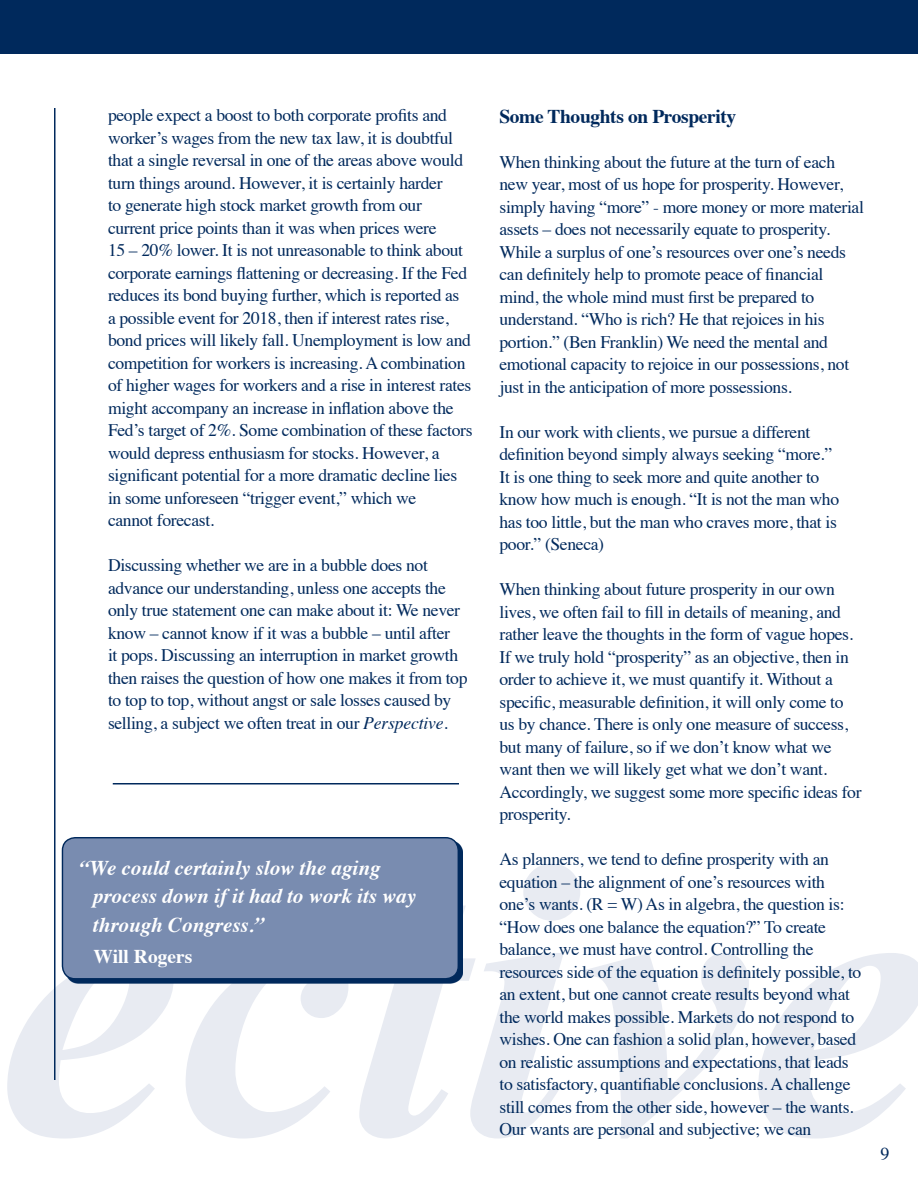
<style>
.page{position:relative;width:918px;height:1188px;background:#fff}
.page>*{position:absolute;margin:0;border:0;box-sizing:border-box;transform-origin:0 0}
.t1{font:italic 700 21px/28.5px "Times";color:#fff}
.t2{font:700 19.5px "Times";letter-spacing:-.02em;color:#00295c}
.t3{font:700 19.5px "Times";color:#fff}
.t4{font:18px "Times";color:#00295c}
.t5{font:17.7px/22.5px "Times";letter-spacing:-.02em;color:#00295c}
.s1{font-style:italic}
</style>
<div class="page">
<svg style="left:7px;top:864px;width:911px;height:275px"></svg>
<div style="left:0;top:0;width:918px;height:54px;background:#00295c"></div>
<hr style="left:54px;top:108px;width:2px;height:972px;background:#00295c">
<hr style="left:113px;top:783px;width:346px;height:1px;background:#00295c">
<div style="left:66px;top:841px;width:397px;height:142px;background:#00295c"></div>
<div style="left:62px;top:838px;width:396px;height:141px;background:#798cb0;border-radius:13px"></div>
<div style="left:62px;top:837px;width:397px;height:142px;border:1px solid #00295c;border-radius:13px"></div>
<p class="t5" style="left:108px;top:103px;width:366px">people expect a boost to both corporate profits and worker’s wages from the new tax law, it is doubtful that a single reversal in one of the areas above would turn things around. However, it is certainly harder<br>to generate high stock market growth from our current price points than it was when prices were<br>15 – 20% lower. It is not unreasonable to think about corporate earnings flattening or decreasing. If the Fed reduces its bond buying further, which is reported as<br>a possible event for 2018, then if interest rates rise, bond prices will likely fall. Unemployment is low and competition for workers is increasing. A combination of higher wages for workers and a rise in interest rates might accompany an increase in inflation above the Fed’s target of 2%. Some combination of these factors would depress enthusiasm for stocks. However, a significant potential for a more dramatic decline lies in some unforeseen “trigger event,” which we<br>cannot forecast.</p>
<p class="t5" style="left:108px;top:553px;width:361px">Discussing whether we are in a bubble does not advance our understanding, unless one accepts the only true statement one can make about it: We never know – cannot know if it was a bubble – until after<br>it pops. Discussing an interruption in market growth then raises the question of how one makes it from top to top to top, without angst or sale losses caused by selling, a subject we often treat in our <span class="s1">Perspective.</span></p>
<p class="t1" style="left:93px;top:852px;width:325px;text-indent:-14px">“We could certainly slow the aging process down if it had to work its way through Congress.”</p>
<p class="t3" style="left:94px;top:938px;width:100px">Will Rogers</p>
<p class="t2" style="left:500px;top:97px;width:238px">Some Thoughts on Prosperity</p>
<p class="t5" style="left:500px;top:149px;width:366px">When thinking about the future at the turn of each new year, most of us hope for prosperity. However, simply having “more” - more money or more material assets – does not necessarily equate to prosperity.<br>While a surplus of one’s resources over one’s needs can definitely help to promote peace of financial mind, the whole mind must first be prepared to understand. “Who is rich? He that rejoices in his portion.” (Ben Franklin) We need the mental and emotional capacity to rejoice in our possessions, not just in the anticipation of more possessions.</p>
<p class="t5" style="left:500px;top:419px;width:341px">In our work with clients, we pursue a different definition beyond simply always seeking “more.” It is one thing to seek more and quite another to know how much is enough. “It is not the man who has too little, but the man who craves more, that is poor.” (Seneca)</p>
<p class="t5" style="left:500px;top:577px;width:364px">When thinking about future prosperity in our own lives, we often fail to fill in details of meaning, and rather leave the thoughts in the form of vague hopes.<br>If we truly hold “prosperity” as an objective, then in order to achieve it, we must quantify it. Without a specific, measurable definition, it will only come to us by chance. There is only one measure of success, but many of failure, so if we don’t know what we want then we will likely get what we don’t want.<br>Accordingly, we suggest some more specific ideas for prosperity.</p>
<p class="t5" style="left:500px;top:847px;width:363px">As planners, we tend to define prosperity with an equation – the alignment of one’s resources with one’s wants. (R = W) As in algebra, the question is: “How does one balance the equation?” To create balance, we must have control. Controlling the resources side of the equation is definitely possible, to an extent, but one cannot create results beyond what the world makes possible. Markets do not respond to wishes. One can fashion a solid plan, however, based on realistic assumptions and expectations, that leads to satisfactory, quantifiable conclusions. A challenge still comes from the other side, however – the wants.<br>Our wants are personal and subjective; we can</p>
<p class="t4" style="left:880px;top:1137px;width:10px">9</p>
</div>
